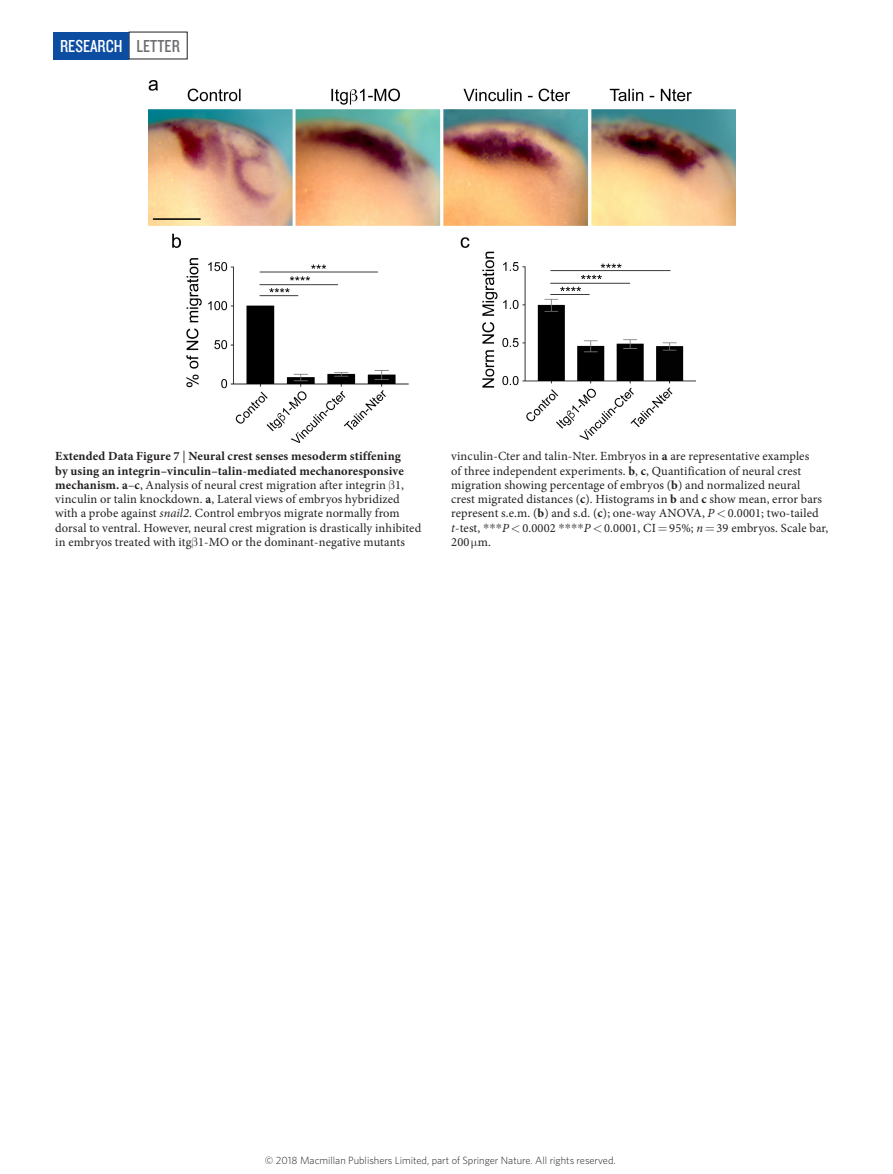
<style>
.page{position:relative;width:893px;height:1174px;background:#fff}
.page>*{position:absolute;margin:0;border:0;box-sizing:border-box;transform-origin:0 0}
.t1{font:18px "Knockout 29 Junior Ltweight";color:#fff}
.t2{font:12.45px/14.2px "Minion Pro";letter-spacing:.01em;color:#231f20}
.t3{font:300 10.5px "Whitney";color:#231f20}
.s1{color:#6c6d70}
.s2{font-weight:700}
.s3{font-style:italic}
.s4{font-family:"STIX General"}
</style>
<div class="page">
<div style="left:53px;top:32px;width:76px;height:27px;background:#0d4da1"></div>
<img style="left:149px;top:81px;width:586px;height:361px">
<h1 class="t1" style="left:60px;top:34px;width:121px">RESEARCH <span class="s1">LETTER</span></h1>
<p class="t2" style="left:55px;top:449px;width:367px"><span class="s2">Extended Data Figure 7</span> | <span class="s2">Neural crest senses mesoderm stiffening<br>by using an integrin–vinculin–talin-mediated mechanoresponsive mechanism. a</span>–<span class="s2">c</span>, Analysis of neural crest migration after integrin 1, vinculin or talin knockdown. <span class="s2">a</span>, Lateral views of embryos hybridized with a probe against <span class="s3">snail2</span>. Control embryos migrate normally from dorsal to ventral. However, neural crest migration is drastically inhibited in embryos treated with itg 1-MO or the dominant-negative mutants</p>
<p class="t2" style="left:451px;top:449px;width:379px">vinculin-Cter and talin-Nter. Embryos in <span class="s2">a</span> are representative examples<br>of three independent experiments. <span class="s2">b</span>, <span class="s2">c</span>, Quantification of neural crest migration showing percentage of embryos (<span class="s2">b</span>) and normalized neural<br>crest migrated distances (<span class="s2">c</span>). Histograms in <span class="s2">b</span> and <span class="s2">c</span> show mean, error bars represent s.e.m. (<span class="s2">b</span>) and s.d. (<span class="s2">c</span>); one-way ANOVA, <span class="s3">P</span> 0.0001; two-tailed <span class="s3">t</span>-test, <span class="s4">***</span><span class="s3">P</span> 0.0002 <span class="s4">****</span><span class="s3">P</span> 0.0001, CI 95%; <span class="s3">n</span> 39 embryos. Scale bar, 200 m.</p>
<p class="t3" style="left:265px;top:1153px;width:352px">© 2018 Macmillan Publishers Limited, part of Springer Nature. All rights reserved.</p>
</div>
